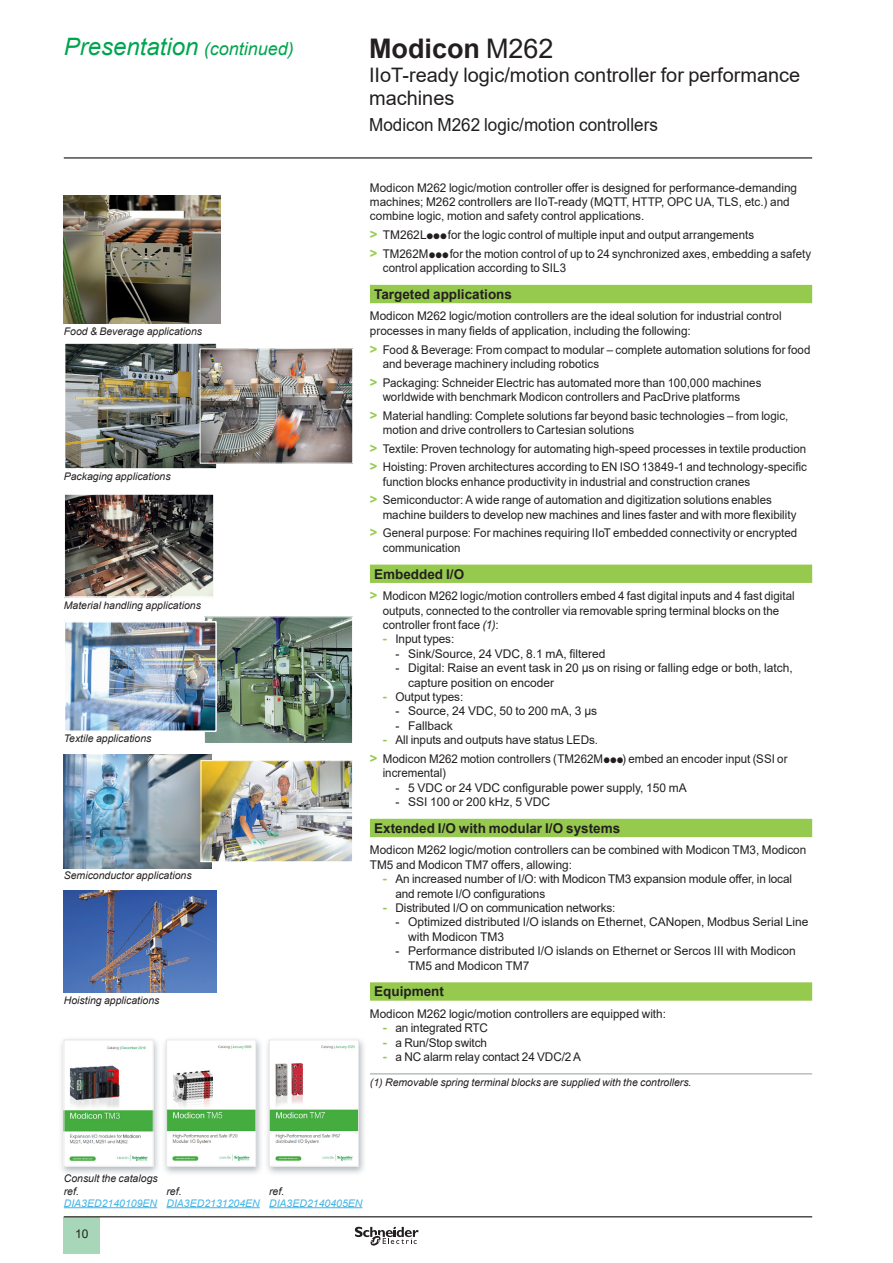
<style>
.page{position:relative;width:893px;height:1263px;background:#fff}
.page>*{position:absolute;margin:0;border:0;box-sizing:border-box;transform-origin:0 0}
._0_TitleLev1{font:700 27px "Arial";color:#231f20}
._0_Topic{font:italic 24px "Arial";color:#00a54f}
._0_TitleLev2{font:19.95px/22.5px "Arial";color:#231f20}
._0_TitleLev3{font:18px "Arial";color:#231f20;scale:.95 1}
._1_Section_3__10{font:700 13.5px "Arial";color:#231f20}
._1_Text__8{font:12px/14.4px "Arial";color:#231f20}
._1_Text__8-2{font:12px/14.4px "Arial";color:#231f20;scale:.96 1}
._1_Legend___Nota__7{font:italic 10.5px "Arial";color:#231f20}
._1_Legend___Nota__7-2{font:italic 10.5px/12px "Arial";color:#42b4e6}
.s1{font-size:18px}
.s2{font-weight:400}
.s3{font-family:"Arial Rounded MT Pro";font-weight:700;font-size:13.5px;color:#96ca4e}
.s4{font-family:"Graph Schneider"}
.s5{font-style:italic}
.s6{color:#231f20}
</style>
<div class="page">
<hr style="left:64px;top:157px;width:748px;height:2px;background:#231f20">
<div style="left:64px;top:1217px;width:36px;height:37px;background:#a7d7b8"></div>
<hr style="left:64px;top:1216px;width:748px;height:1px;background:#231f20">
<svg style="left:355px;top:1226px;width:64px;height:20px"></svg>
<img style="left:67px;top:345px;width:148px;height:122px">
<div style="left:64px;top:342px;width:154px;height:128px;border:2px solid #fff"></div>
<img style="left:202px;top:350px;width:149px;height:112px">
<div style="left:200px;top:348px;width:153px;height:116px;border:1px solid #fff"></div>
<img style="left:64px;top:196px;width:157px;height:127px">
<img style="left:64px;top:891px;width:153px;height:102px">
<svg style="left:370px;top:285px;width:442px;height:716px"></svg>
<hr style="left:370px;top:1073px;width:442px;height:1px;background:#959ea4">
<hr style="left:64px;top:1207px;width:93px;height:1px;background:#42b4e6">
<hr style="left:269px;top:1207px;width:93px;height:1px;background:#42b4e6">
<hr style="left:166px;top:1207px;width:94px;height:1px;background:#42b4e6">
<div style="left:59px;top:1036px;width:102px;height:140px;background:#959ea4;opacity:.75"></div>
<img style="left:66px;top:1042px;width:85px;height:122px">
<div style="left:64px;top:1040px;width:89px;height:126px;border:1px solid #e6e7e8"></div>
<div style="left:161px;top:1036px;width:103px;height:140px;background:#959ea4;opacity:.75"></div>
<img style="left:168px;top:1042px;width:86px;height:122px">
<div style="left:166px;top:1040px;width:90px;height:126px;border:1px solid #e6e7e8"></div>
<div style="left:264px;top:1036px;width:102px;height:140px;background:#959ea4;opacity:.75"></div>
<img style="left:271px;top:1042px;width:86px;height:122px">
<div style="left:269px;top:1040px;width:90px;height:126px;border:1px solid #e6e7e8"></div>
<img style="left:64px;top:754px;width:148px;height:114px">
<img style="left:206px;top:618px;width:145px;height:124px">
<div style="left:204px;top:616px;width:149px;height:128px;border:1px solid #fff"></div>
<img style="left:67px;top:624px;width:147px;height:105px">
<div style="left:64px;top:621px;width:153px;height:111px;border:2px solid #fff"></div>
<img style="left:203px;top:762px;width:148px;height:98px">
<div style="left:201px;top:760px;width:152px;height:102px;border:1px solid #fff"></div>
<img style="left:66px;top:496px;width:146px;height:99px">
<div style="left:63px;top:493px;width:152px;height:105px;border:2px solid #fff"></div>
<p class="_0_Topic" style="left:64px;top:31px;width:232px">Presentation <span class="s1">(continued)</span></p>
<p class="_0_TitleLev1" style="left:369px;top:29px;width:186px">Modicon <span class="s2">M262</span></p>
<p class="_0_TitleLev2" style="left:369px;top:64px;width:433px">IIoT-ready logic/motion controller for performance machines</p>
<p class="_0_TitleLev3" style="left:369px;top:112px;width:306px">Modicon M262 logic/motion controllers</p>
<p class="_1_Legend___Nota__7" style="left:64px;top:325px;width:140px">Food &amp; Beverage applications</p>
<p class="_1_Legend___Nota__7" style="left:64px;top:470px;width:108px">Packaging applications</p>
<p class="_1_Legend___Nota__7" style="left:64px;top:598px;width:139px">Material handling applications</p>
<p class="_1_Legend___Nota__7" style="left:64px;top:731px;width:89px">Textile applications</p>
<p class="_1_Legend___Nota__7" style="left:64px;top:869px;width:129px">Semiconductor applications</p>
<p class="_1_Legend___Nota__7" style="left:64px;top:994px;width:97px">Hoisting applications</p>
<p class="_1_Legend___Nota__7" style="left:64px;top:1172px;width:95px">Consult the catalogs</p>
<p class="_1_Text__8" style="left:370px;top:180px;width:429px">Modicon M262 logic/motion controller offer is designed for performance-demanding machines; M262 controllers are IIoT-ready (MQTT, HTTP, OPC UA, TLS, etc.) and combine logic, motion and safety control applications.</p>
<p class="_1_Text__8" style="left:370px;top:228px;width:386px"><span class="s3">&gt;</span> TM262L<span class="s4">ppp</span> for the logic control of multiple input and output arrangements</p>
<p class="_1_Text__8-2" style="left:383px;top:246px;width:448px;text-indent:-13px"><span class="s3">&gt;</span> TM262M<span class="s4">ppp</span> for the motion control of up to 24 synchronized axes, embedding a safety control application according to SIL3</p>
<p class="_1_Section_3__10" style="left:374px;top:285px;width:139px">Targeted applications</p>
<p class="_1_Text__8" style="left:370px;top:309px;width:413px">Modicon M262 logic/motion controllers are the ideal solution for industrial control processes in many fields of application, including the following:</p>
<p class="_1_Text__8-2" style="left:383px;top:342px;width:447px;text-indent:-13px"><span class="s3">&gt;</span> Food &amp; Beverage: From compact to modular – complete automation solutions for food and beverage machinery including robotics</p>
<p class="_1_Text__8-2" style="left:383px;top:375px;width:396px;text-indent:-13px"><span class="s3">&gt;</span> Packaging: Schneider Electric has automated more than 100,000 machines worldwide with benchmark Modicon controllers and PacDrive platforms</p>
<p class="_1_Text__8-2" style="left:383px;top:408px;width:424px;text-indent:-13px"><span class="s3">&gt;</span> Material handling: Complete solutions far beyond basic technologies – from logic, motion and drive controllers to Cartesian solutions</p>
<p class="_1_Text__8-2" style="left:370px;top:441px;width:456px"><span class="s3">&gt;</span> Textile: Proven technology for automating high-speed processes in textile production</p>
<p class="_1_Text__8-2" style="left:383px;top:460px;width:443px;text-indent:-13px"><span class="s3">&gt;</span> Hoisting: Proven architectures according to EN ISO 13849-1 and technology-specific function blocks enhance productivity in industrial and construction cranes</p>
<p class="_1_Text__8-2" style="left:383px;top:493px;width:433px;text-indent:-13px"><span class="s3">&gt;</span> Semiconductor: A wide range of automation and digitization solutions enables machine builders to develop new machines and lines faster and with more flexibility</p>
<p class="_1_Text__8-2" style="left:383px;top:526px;width:433px;text-indent:-13px"><span class="s3">&gt;</span> General purpose: For machines requiring IIoT embedded connectivity or encrypted communication</p>
<p class="_1_Section_3__10" style="left:374px;top:564px;width:92px">Embedded I/O</p>
<p class="_1_Text__8-2" style="left:383px;top:589px;width:431px;text-indent:-13px"><span class="s3">&gt;</span> Modicon M262 logic/motion controllers embed 4 fast digital inputs and 4 fast digital outputs, connected to the controller via removable spring terminal blocks on the controller front face <span class="s5">(1)</span>:</p>
<p class="_1_Text__8" style="left:383px;top:632px;width:73px"><span class="s3">-</span> Input types:</p>
<p class="_1_Text__8" style="left:395px;top:646px;width:212px">- Sink/Source, 24 VDC, 8.1 mA, filtered</p>
<p class="_1_Text__8" style="left:408px;top:661px;width:386px;text-indent:-13px">- Digital: Raise an event task in 20 µs on rising or falling edge or both, latch, capture position on encoder</p>
<p class="_1_Text__8" style="left:383px;top:689px;width:82px"><span class="s3">-</span> Output types:</p>
<p class="_1_Text__8" style="left:395px;top:704px;width:203px">- Source, 24 VDC, 50 to 200 mA, 3 µs</p>
<p class="_1_Text__8" style="left:395px;top:718px;width:59px">- Fallback</p>
<p class="_1_Text__8" style="left:383px;top:733px;width:217px"><span class="s3">-</span> All inputs and outputs have status LEDs.</p>
<p class="_1_Text__8-2" style="left:383px;top:751px;width:423px;text-indent:-13px"><span class="s3">&gt;</span> Modicon M262 motion controllers (TM262M<span class="s4">ppp</span>) embed an encoder input (SSI or incremental)</p>
<p class="_1_Text__8" style="left:395px;top:780px;width:293px">- 5 VDC or 24 VDC configurable power supply, 150 mA</p>
<p class="_1_Text__8" style="left:395px;top:794px;width:156px">- SSI 100 or 200 kHz, 5 VDC</p>
<p class="_1_Section_3__10" style="left:374px;top:819px;width:248px">Extended I/O with modular I/O systems</p>
<p class="_1_Text__8" style="left:370px;top:843px;width:438px">Modicon M262 logic/motion controllers can be combined with Modicon TM3, Modicon<br>TM5 and Modicon TM7 offers, allowing:</p>
<p class="_1_Text__8" style="left:395px;top:872px;width:398px;text-indent:-13px"><span class="s3">-</span> An increased number of I/O: with Modicon TM3 expansion module offer, in local and remote I/O configurations</p>
<p class="_1_Text__8" style="left:383px;top:900px;width:234px"><span class="s3">-</span> Distributed I/O on communication networks:</p>
<p class="_1_Text__8" style="left:408px;top:915px;width:402px;text-indent:-13px">- Optimized distributed I/O islands on Ethernet, CANopen, Modbus Serial Line with Modicon TM3</p>
<p class="_1_Text__8" style="left:408px;top:944px;width:389px;text-indent:-13px">- Performance distributed I/O islands on Ethernet or Sercos III with Modicon<br>TM5 and Modicon TM7</p>
<p class="_1_Section_3__10" style="left:374px;top:982px;width:71px">Equipment</p>
<p class="_1_Text__8" style="left:370px;top:1006px;width:298px">Modicon M262 logic/motion controllers are equipped with:</p>
<p class="_1_Text__8" style="left:383px;top:1021px;width:107px"><span class="s3">-</span> an integrated RTC</p>
<p class="_1_Text__8" style="left:383px;top:1035px;width:106px"><span class="s3">-</span> a Run/Stop switch</p>
<p class="_1_Text__8" style="left:383px;top:1050px;width:200px"><span class="s3">-</span> a NC alarm relay contact 24 VDC/2 A</p>
<p class="_1_Legend___Nota__7" style="left:370px;top:1075px;width:321px">(1) Removable spring terminal blocks are supplied with the controllers.</p>
<p class="_1_Legend___Nota__7-2" style="left:64px;top:1185px;width:95px"><span class="s6">ref.<br></span>DIA3ED2140109EN</p>
<p class="_1_Legend___Nota__7-2" style="left:269px;top:1185px;width:95px"><span class="s6">ref.<br></span>DIA3ED2140405EN</p>
<p class="_1_Legend___Nota__7-2" style="left:166px;top:1185px;width:95px"><span class="s6">ref.<br></span>DIA3ED2131204EN</p>
<p class="_1_Text__8" style="left:75px;top:1226px;width:15px">10</p>
</div>
